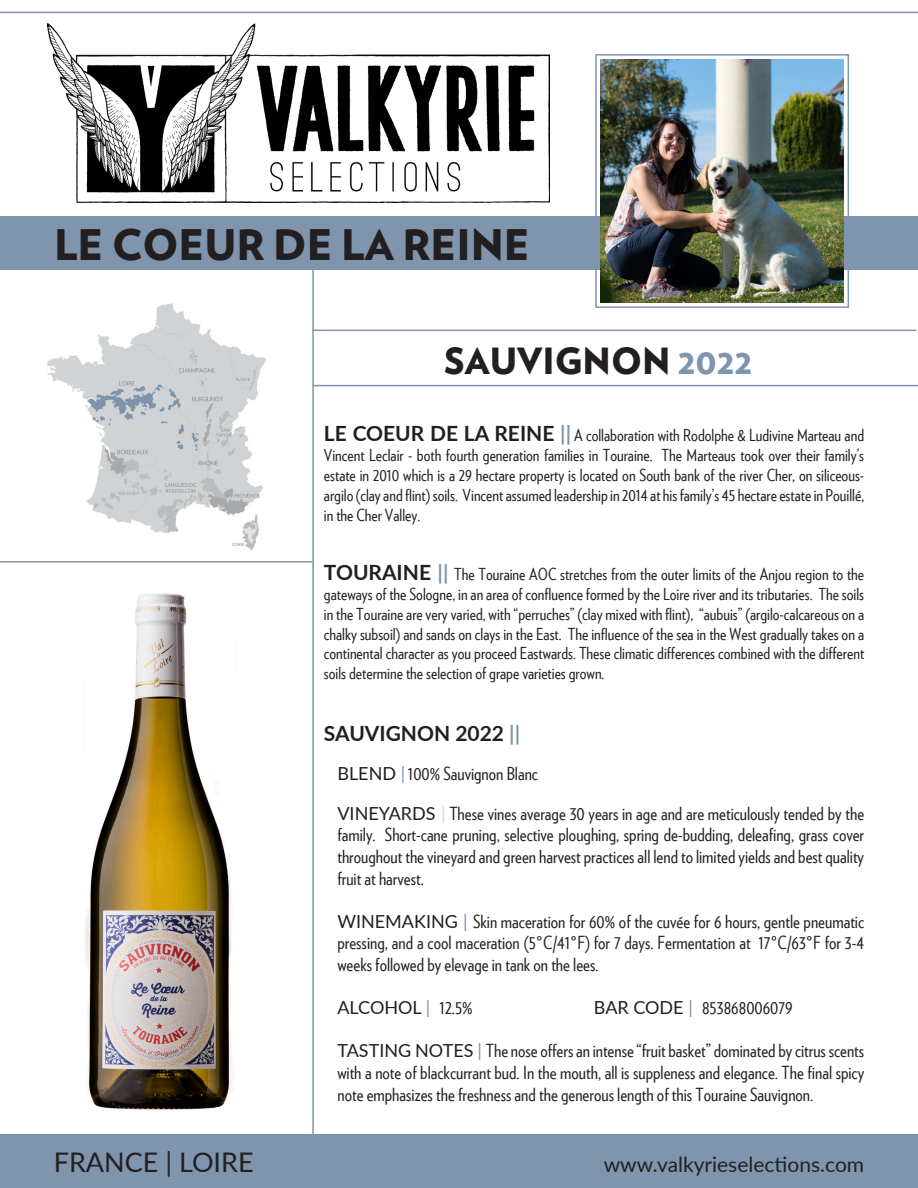
<style>
.page{position:relative;width:918px;height:1188px;background:#fff}
.page>*{position:absolute;margin:0;border:0;box-sizing:border-box;transform-origin:0 0}
.t1{font:900 42px "Verlag";color:#231f20}
.t2{font:900 36px "Verlag";color:#231f20}
.t3{font:27px "Lato";color:#231f20}
.t4{font:21px "Lato";color:#231f20}
.t5{font:700 21px "Lato";color:#231f20}
.t6{font:18px/21.6px "Verlag Condensed";color:#231f20;text-align:justify}
.t7{font:18px "Lato";color:#231f20}
.t8{font:16.5px/19.8px "Verlag Condensed";color:#231f20;text-align:justify}
.s1{color:#7e95ad}
.s2{font-family:"Lato";font-weight:700;font-size:21px}
.s3{font-family:"Lato";font-weight:700;font-size:21px;color:#7e95ad}
.s4{font-family:"Lato"}
.s5{font-family:"Lato";color:#7e95ad}
.s6{font-family:"Lato";color:#cfd9e9}
.s7{font-family:"Verlag Condensed"}
</style>
<div class="page">
<img style="left:47px;top:23px;width:502px;height:180px">
<img style="left:85px;top:593px;width:147px;height:517px">
<hr style="left:312px;top:216px;width:2px;height:972px;background:#7e95ad">
<div style="left:0;top:216px;width:918px;height:54px;background:#7e95ad"></div>
<img style="left:601px;top:59px;width:243px;height:243px">
<div style="left:1px;top:1134px;width:917px;height:54px;background:#7e95ad"></div>
<hr style="left:0;top:561px;width:312px;height:2px;background:#7e95ad">
<img style="left:48px;top:304px;width:217px;height:246px">
<div style="left:595px;top:54px;width:254px;height:254px;border:2px solid #7e95ad"></div>
<hr style="left:312px;top:330px;width:604px;height:1px;background:#7e95ad">
<hr style="left:314px;top:385px;width:604px;height:1px;background:#7e95ad">
<hr style="left:0;top:12px;width:918px;height:1px;background:#7e95ad">
<p class="t1" style="left:54px;top:210px;width:477px">LE COEUR DE LA REINE</p>
<p class="t2" style="left:444px;top:332px;width:309px">SAUVIGNON <span class="s1">2022</span></p>
<p class="t8" style="left:324px;top:425px;width:542px"><span class="s2">LE COEUR DE LA REINE</span> <span class="s3">||</span> A collaboration with Rodolphe &amp; Ludivine Marteau and Vincent Leclair - both fourth generation families in Touraine. The Marteaus took over their family’s estate in 2010 which is a 29 hectare property is located on South bank of the river Cher, on siliceous&shy;argilo (clay and flint) soils. Vincent assumed leadership in 2014 at his family’s 45 hectare estate in Pouillé, in the Cher Valley.</p>
<p class="t8" style="left:324px;top:564px;width:542px"><span class="s2">TOURAINE</span> <span class="s3">||</span> The Touraine AOC stretches from the outer limits of the Anjou region to the gateways of the Sologne, in an area of confluence formed by the Loire river and its tributaries. The soils in the Touraine are very varied, with “perruches” (clay mixed with flint), “aubuis” (argilo-calcareous on a chalky subsoil) and sands on clays in the East. The influence of the sea in the West gradually takes on a continental character as you proceed Eastwards. These climatic differences combined with the different soils determine the selection of grape varieties grown.</p>
<p class="t5" style="left:324px;top:717px;width:198px">SAUVIGNON 2022 <span class="s1">||</span></p>
<p class="t6" style="left:337px;top:762px;width:202px"><span class="s4">BLEND</span> <span class="s5">|</span>100% Sauvignon Blanc</p>
<p class="t6" style="left:337px;top:802px;width:528px"><span class="s4">VINEYARDS</span> <span class="s6">|</span> These vines average 30 years in age and are meticulously tended by the family. Short-cane pruning, selective ploughing, spring de-budding, deleafing, grass cover throughout the vineyard and green harvest practices all lend to limited yields and best quality fruit at harvest.</p>
<p class="t6" style="left:337px;top:910px;width:528px"><span class="s4">WINEMAKING</span> <span class="s5">|</span> Skin maceration for 60% of the cuvée for 6 hours, gentle pneumatic pressing, and a cool maceration (5°C/41°F) for 7 days. Fermentation at 17°C/63°F for 3-4 weeks followed by elevage in tank on the lees.</p>
<p class="t7" style="left:337px;top:995px;width:137px">ALCOHOL <span class="s1">|</span> <span class="s7">12.5%</span></p>
<p class="t6" style="left:594px;top:996px;width:200px"><span class="s4">BAR CODE</span> <span class="s5">|</span> 853868006079</p>
<p class="t6" style="left:337px;top:1039px;width:528px"><span class="s4">TASTING NOTES</span> <span class="s5">|</span> The nose offers an intense “fruit basket” dominated by citrus scents with a note of blackcurrant bud. In the mouth, all is suppleness and elegance. The final spicy note emphasizes the freshness and the generous length of this Touraine Sauvignon.</p>
<p class="t3" style="left:54px;top:1143px;width:201px">FRANCE | LOIRE</p>
<p class="t4" style="left:604px;top:1149px;width:262px">www.valkyrieselections.com</p>
</div>
